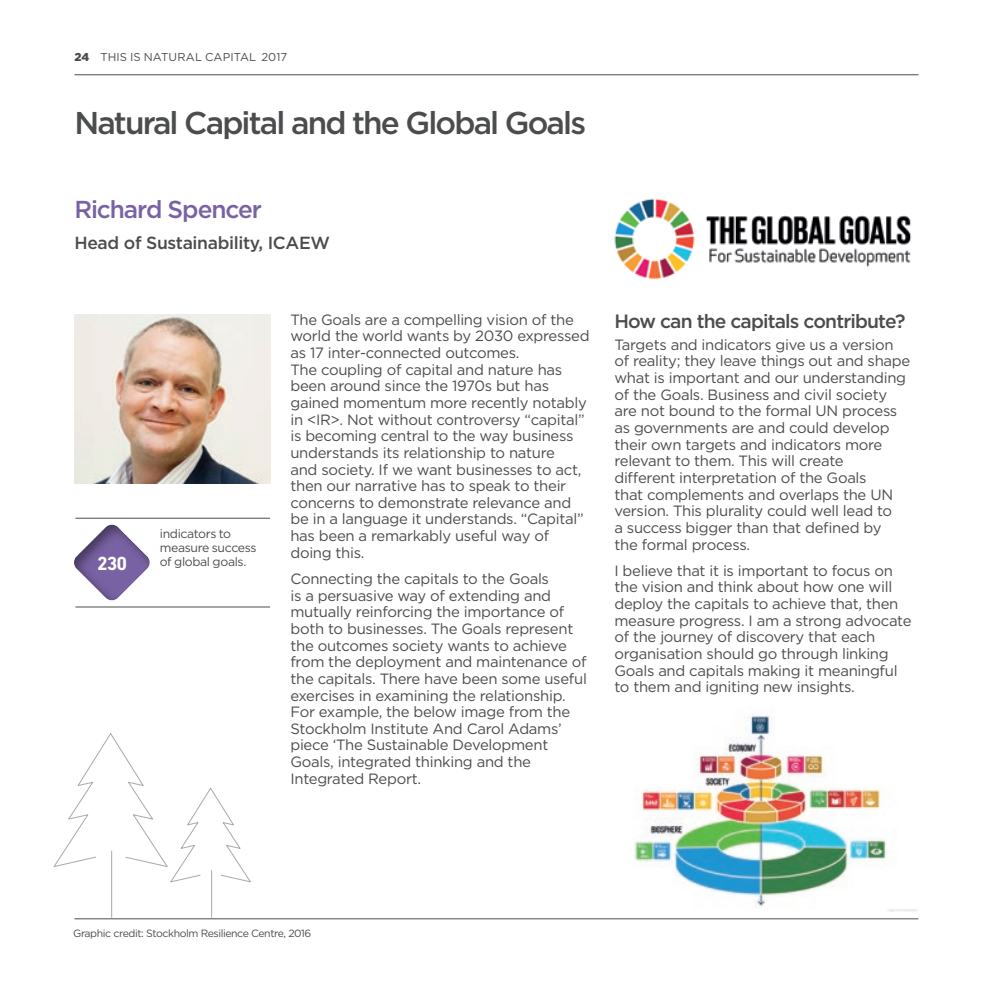
<style>
.page{position:relative;width:993px;height:993px;background:#fff}
.page>*{position:absolute;margin:0;border:0;box-sizing:border-box;transform-origin:0 0}
.t1{font:500 31.5px "Gotham";letter-spacing:-.06em;color:#4b4c4d}
.t2{font:500 24.5px "Gotham";letter-spacing:-.045em;color:#7962a3}
.t3{font:500 19.25px "Gotham";letter-spacing:-.045em;color:#4b4c4d}
.t4{font:700 19.25px "DIN Next LT Pro";color:#fff}
.t5{font:500 17.5px "Gotham";letter-spacing:-.02em;color:#4b4c4d}
.t6{font:14.88px/16.6px "Gotham";letter-spacing:-.02em;color:#4b4c4d}
.t7{font:12.25px/14px "Gotham";letter-spacing:-.03em;color:#4b4c4d}
.t8{font:11.38px "Gotham";letter-spacing:.01em;color:#4b4c4d}
.t9{font:10.5px "Gotham";letter-spacing:-.04em;color:#4b4c4d}
.s1{font-weight:900}
</style>
<div class="page">
<img style="left:74px;top:314px;width:196px;height:169px">
<img style="left:614px;top:198px;width:298px;height:82px">
<hr style="left:75px;top:517px;width:195px;height:1px;background:#4b4c4d">
<hr style="left:75px;top:606px;width:195px;height:1px;background:#4b4c4d">
<div style="left:72px;top:523px;width:79px;height:80px;background:#231f20;opacity:.5"></div>
<hr style="left:111px;top:850px;width:1px;height:67px;background:#a8a9ad">
<svg style="left:53px;top:733px;width:198px;height:149px"></svg>
<hr style="left:211px;top:870px;width:1px;height:47px;background:#a8a9ad">
<img style="left:634px;top:715px;width:283px;height:196px">
<hr style="left:75px;top:74px;width:842px;height:1px;background:#4b4c4d">
<hr style="left:75px;top:918px;width:842px;height:1px;background:#4b4c4d">
<p class="t8" style="left:74px;top:50px;width:214px"><span class="s1">24</span> THIS IS NATURAL CAPITAL 2017</p>
<h1 class="t1" style="left:74px;top:103px;width:513px">Natural Capital and the Global Goals</h1>
<h2 class="t2" style="left:74px;top:193px;width:189px">Richard Spencer</h2>
<p class="t5" style="left:74px;top:231px;width:257px">Head of Sustainability, ICAEW</p>
<p class="t7" style="left:160px;top:526px;width:98px">indicators to measure success</p>
<p class="t4" style="left:97px;top:551px;width:31px">230</p>
<p class="t7" style="left:160px;top:554px;width:88px">of global goals.</p>
<p class="t6" style="left:290px;top:311px;width:300px">The Goals are a compelling vision of the world the world wants by 2030 expressed as 17 inter-connected outcomes.<br>The coupling of capital and nature has been around since the 1970s but has gained momentum more recently notably in &lt;IR&gt;. Not without controversy “capital” is becoming central to the way business understands its relationship to nature<br>and society. If we want businesses to act, then our narrative has to speak to their concerns to demonstrate relevance and be in a language it understands. “Capital” has been a remarkably useful way of doing this.</p>
<p class="t6" style="left:290px;top:570px;width:298px">Connecting the capitals to the Goals<br>is a persuasive way of extending and mutually reinforcing the importance of both to businesses. The Goals represent the outcomes society wants to achieve from the deployment and maintenance of the capitals. There have been some useful exercises in examining the relationship.<br>For example, the below image from the Stockholm Institute And Carol Adams’ piece ‘The Sustainable Development Goals, integrated thinking and the Integrated Report.</p>
<p class="t3" style="left:614px;top:309px;width:292px">How can the capitals contribute?</p>
<p class="t6" style="left:614px;top:336px;width:297px">Targets and indicators give us a version of reality; they leave things out and shape what is important and our understanding of the Goals. Business and civil society are not bound to the formal UN process as governments are and could develop their own targets and indicators more relevant to them. This will create<br>different interpretation of the Goals<br>that complements and overlaps the UN version. This plurality could well lead to<br>a success bigger than that defined by<br>the formal process.</p>
<p class="t6" style="left:614px;top:561px;width:298px">I believe that it is important to focus on the vision and think about how one will deploy the capitals to achieve that, then measure progress. I am a strong advocate of the journey of discovery that each organisation should go through linking Goals and capitals making it meaningful to them and igniting new insights.</p>
<p class="t9" style="left:73px;top:926px;width:240px">Graphic credit: Stockholm Resilience Centre, 2016</p>
</div>
